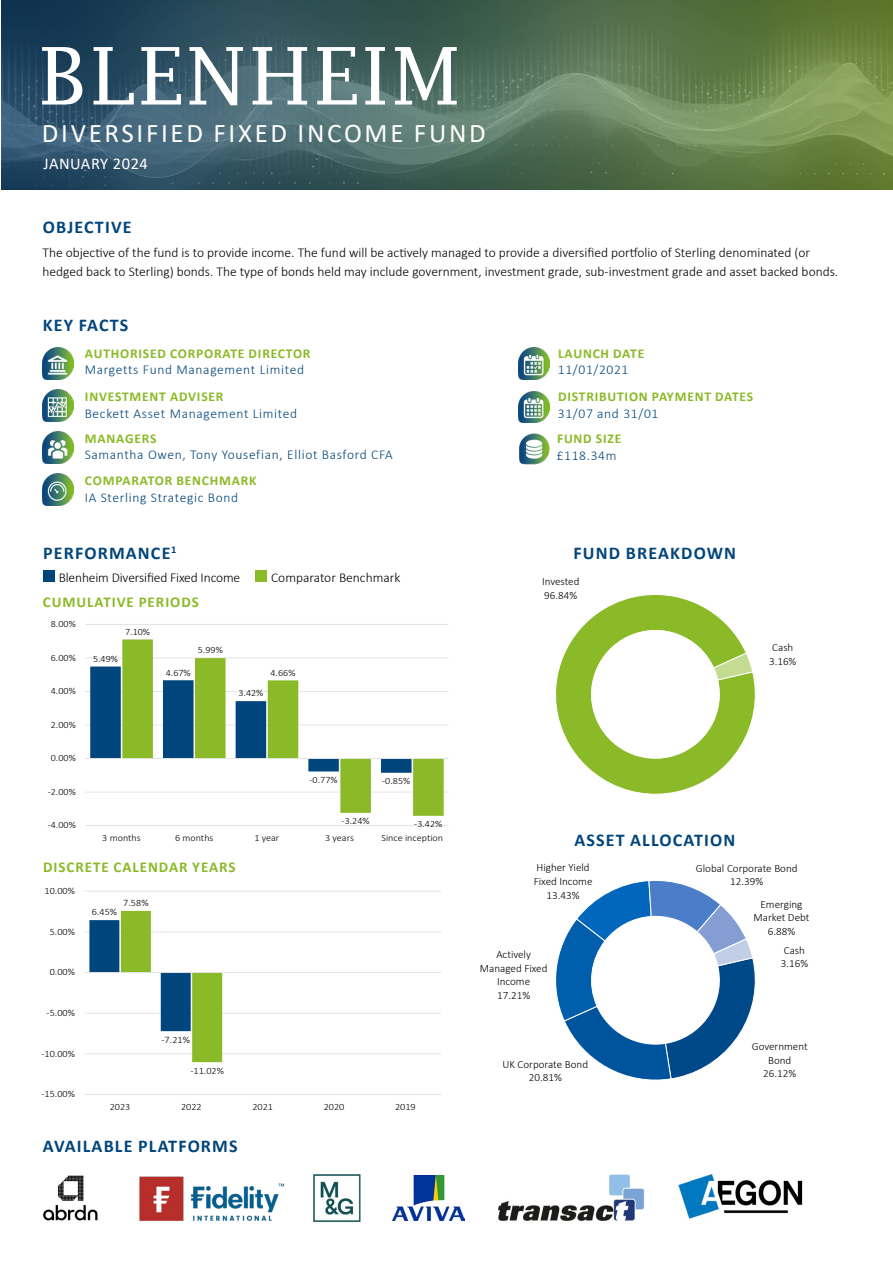
<style>
.page{position:relative;width:893px;height:1263px;background:#fff}
.page>*{position:absolute;margin:0;border:0;box-sizing:border-box;transform-origin:0 0}
.t1{font:79.5px "Lucida Fax";letter-spacing:.03em;color:#fff}
.t2{font:27px "Calibri";letter-spacing:.1em;color:#fff}
.t3{font:700 18px "Calibri";letter-spacing:.065em;color:#00457c}
.t4{font:16.5px "Calibri";letter-spacing:.03em;color:#fff}
.t5{font:700 15px "Calibri";letter-spacing:.065em;color:#8aba27}
.t6{font:300 13.5px/19.5px "Calibri";color:#000}
.t7{font:300 13.5px "Calibri";letter-spacing:.05em;color:#00457c}
.t8{font:700 13.5px "Calibri";letter-spacing:.06em;color:#8aba27}
.t9{font:300 11.1px/13.5px "Calibri";color:#000;text-align:center}
.t10{font:300 9.75px "Calibri";letter-spacing:.005em;color:#000;scale:1.05 1}
.t11{font:300 9.6px "Calibri";letter-spacing:.005em;color:#000;scale:1.05 1}
</style>
<div class="page">
<img style="left:1px;top:0;width:892px;height:189px">
<img style="left:43px;top:1175px;width:55px;height:46px">
<img style="left:313px;top:1174px;width:48px;height:49px">
<img style="left:678px;top:1174px;width:125px;height:45px">
<img style="left:498px;top:1174px;width:146px;height:47px">
<img style="left:139px;top:1176px;width:146px;height:45px">
<img style="left:392px;top:1175px;width:73px;height:45px">
<img style="left:519px;top:433px;width:31px;height:31px">
<img style="left:519px;top:391px;width:31px;height:31px">
<img style="left:519px;top:348px;width:31px;height:31px">
<img style="left:43px;top:474px;width:31px;height:31px">
<img style="left:43px;top:348px;width:31px;height:31px">
<img style="left:43px;top:390px;width:31px;height:31px">
<img style="left:43px;top:432px;width:31px;height:31px">
<div style="left:43px;top:571px;width:11px;height:11px;background:#00457c"></div>
<div style="left:255px;top:571px;width:12px;height:11px;background:#8aba27"></div>
<svg style="left:555px;top:594px;width:201px;height:201px"></svg>
<svg style="left:713px;top:652px;width:41px;height:29px"></svg>
<hr style="left:85px;top:825px;width:364px;height:1px;background:#e3e3e3">
<hr style="left:85px;top:792px;width:364px;height:1px;background:#e3e3e3">
<hr style="left:85px;top:725px;width:364px;height:1px;background:#e3e3e3">
<hr style="left:85px;top:691px;width:364px;height:1px;background:#e3e3e3">
<hr style="left:85px;top:658px;width:364px;height:1px;background:#e3e3e3">
<hr style="left:85px;top:624px;width:364px;height:1px;background:#e3e3e3">
<svg style="left:90px;top:666px;width:32px;height:92px;background:#0c4e82"></svg>
<svg style="left:122px;top:639px;width:322px;height:177px"></svg>
<hr style="left:85px;top:758px;width:364px;height:1px;background:#e3e3e3">
<hr style="left:84px;top:1094px;width:357px;height:1px;background:#e3e3e3">
<hr style="left:84px;top:1053px;width:357px;height:1px;background:#e3e3e3">
<hr style="left:84px;top:1013px;width:357px;height:1px;background:#e3e3e3">
<hr style="left:84px;top:932px;width:357px;height:1px;background:#e3e3e3">
<hr style="left:84px;top:891px;width:357px;height:1px;background:#e3e3e3">
<svg style="left:89px;top:911px;width:133px;height:151px"></svg>
<hr style="left:84px;top:972px;width:357px;height:1px;background:#e3e3e3">
<svg style="left:555px;top:880px;width:201px;height:200px"></svg>
<h1 class="t1" style="left:38px;top:30px;width:424px">BLENHEIM</h1>
<h2 class="t2" style="left:42px;top:114px;width:445px">DIVERSIFIED FIXED INCOME FUND</h2>
<p class="t4" style="left:44px;top:152px;width:106px">JANUARY 2024</p>
<h3 class="t3" style="left:43px;top:214px;width:90px">OBJECTIVE</h3>
<p class="t6" style="left:43px;top:242px;width:797px">The objective of the fund is to provide income. The fund will be actively managed to provide a diversified portfolio of Sterling denominated (or hedged back to Sterling) bonds. The type of bonds held may include government, investment grade, sub-investment grade and asset backed bonds.</p>
<h3 class="t3" style="left:43px;top:313px;width:87px">KEY FACTS</h3>
<p class="t8" style="left:85px;top:344px;width:227px">AUTHORISED CORPORATE DIRECTOR</p>
<p class="t7" style="left:85px;top:361px;width:221px">Margetts Fund Management Limited</p>
<p class="t8" style="left:85px;top:387px;width:140px">INVESTMENT ADVISER</p>
<p class="t7" style="left:85px;top:405px;width:214px">Beckett Asset Management Limited</p>
<p class="t8" style="left:85px;top:429px;width:73px">MANAGERS</p>
<p class="t7" style="left:85px;top:446px;width:310px">Samantha Owen, Tony Yousefian, Elliot Basford CFA</p>
<p class="t8" style="left:85px;top:471px;width:173px">COMPARATOR BENCHMARK</p>
<p class="t7" style="left:85px;top:489px;width:155px">IA Sterling Strategic Bond</p>
<p class="t8" style="left:558px;top:344px;width:88px">LAUNCH DATE</p>
<p class="t7" style="left:558px;top:361px;width:72px">11/01/2021</p>
<p class="t8" style="left:558px;top:387px;width:197px">DISTRIBUTION PAYMENT DATES</p>
<p class="t7" style="left:558px;top:405px;width:102px">31/07 and 31/01</p>
<p class="t8" style="left:557px;top:428px;width:66px">FUND SIZE</p>
<p class="t7" style="left:557px;top:447px;width:61px">£118.34m</p>
<h3 class="t3" style="left:43px;top:540px;width:135px">PERFORMANCE<sup>1</sup></h3>
<p class="t6" style="left:59px;top:568px;width:183px">Blenheim Diversified Fixed Income</p>
<p class="t6" style="left:271px;top:568px;width:131px">Comparator Benchmark</p>
<p class="t9" style="left:542px;top:575px;width:39px;text-align:left">Invested<br>96.84%</p>
<h3 class="t3" style="left:574px;top:540px;width:164px">FUND BREAKDOWN</h3>
<p class="t5" style="left:43px;top:591px;width:158px">CUMULATIVE PERIODS</p>
<p class="t11" style="left:51px;top:618px;width:25px">8.00%</p>
<p class="t11" style="left:51px;top:652px;width:25px">6.00%</p>
<p class="t11" style="left:51px;top:685px;width:25px">4.00%</p>
<p class="t11" style="left:51px;top:719px;width:25px">2.00%</p>
<p class="t11" style="left:51px;top:752px;width:25px">0.00%</p>
<p class="t11" style="left:48px;top:786px;width:28px">-2.00%</p>
<p class="t11" style="left:48px;top:819px;width:28px">-4.00%</p>
<p class="t11" style="left:125px;top:626px;width:25px">7.10%</p>
<p class="t9" style="left:772px;top:640px;width:23px">Cash</p>
<p class="t11" style="left:198px;top:644px;width:25px">5.99%</p>
<p class="t11" style="left:93px;top:653px;width:25px">5.49%</p>
<p class="t9" style="left:769px;top:654px;width:29px">3.16%</p>
<p class="t11" style="left:166px;top:666px;width:25px">4.67%</p>
<p class="t11" style="left:238px;top:687px;width:25px">3.42%</p>
<p class="t11" style="left:270px;top:666px;width:25px">4.66%</p>
<p class="t11" style="left:310px;top:774px;width:28px">-0.77%</p>
<p class="t11" style="left:382px;top:775px;width:28px">-0.85%</p>
<p class="t11" style="left:342px;top:815px;width:28px">-3.24%</p>
<p class="t11" style="left:414px;top:818px;width:28px">-3.42%</p>
<p class="t11" style="left:102px;top:832px;width:38px">3 months</p>
<p class="t11" style="left:175px;top:832px;width:38px">6 months</p>
<p class="t11" style="left:254px;top:832px;width:25px">1 year</p>
<p class="t11" style="left:325px;top:832px;width:29px">3 years</p>
<p class="t11" style="left:381px;top:832px;width:60px">Since inception</p>
<h3 class="t3" style="left:574px;top:828px;width:163px">ASSET ALLOCATION</h3>
<p class="t5" style="left:43px;top:857px;width:194px">DISCRETE CALENDAR YEARS</p>
<p class="t10" style="left:45px;top:885px;width:30px">10.00%</p>
<p class="t10" style="left:50px;top:925px;width:26px">5.00%</p>
<p class="t10" style="left:50px;top:966px;width:26px">0.00%</p>
<p class="t10" style="left:47px;top:1007px;width:29px">-5.00%</p>
<p class="t10" style="left:41px;top:1047px;width:34px">-10.00%</p>
<p class="t10" style="left:41px;top:1088px;width:34px">-15.00%</p>
<p class="t10" style="left:123px;top:897px;width:26px">7.58%</p>
<p class="t10" style="left:92px;top:906px;width:26px">6.45%</p>
<p class="t10" style="left:162px;top:1033px;width:29px">-7.21%</p>
<p class="t10" style="left:190px;top:1064px;width:34px">-11.02%</p>
<p class="t10" style="left:110px;top:1101px;width:21px">2023</p>
<p class="t10" style="left:181px;top:1101px;width:21px">2022</p>
<p class="t10" style="left:252px;top:1101px;width:21px">2021</p>
<p class="t10" style="left:324px;top:1101px;width:21px">2020</p>
<p class="t10" style="left:395px;top:1101px;width:21px">2019</p>
<h3 class="t3" style="left:43px;top:1133px;width:196px">AVAILABLE PLATFORMS</h3>
<p class="t9" style="left:534px;top:861px;width:60px">Higher Yield<br>Fixed Income<br>13.43%</p>
<p class="t9" style="left:696px;top:861px;width:103px">Global Corporate Bond<br>12.39%</p>
<p class="t9" style="left:753px;top:897px;width:57px">Emerging<br>Market Debt<br>6.88%</p>
<p class="t9" style="left:781px;top:943px;width:29px;text-align:left">Cash<br>3.16%</p>
<p class="t9" style="left:480px;top:948px;width:69px">Actively<br>Managed Fixed<br>Income<br>17.21%</p>
<p class="t9" style="left:502px;top:1057px;width:87px">UK Corporate Bond<br>20.81%</p>
<p class="t9" style="left:752px;top:1039px;width:57px">Government<br>Bond<br>26.12%</p>
</div>
